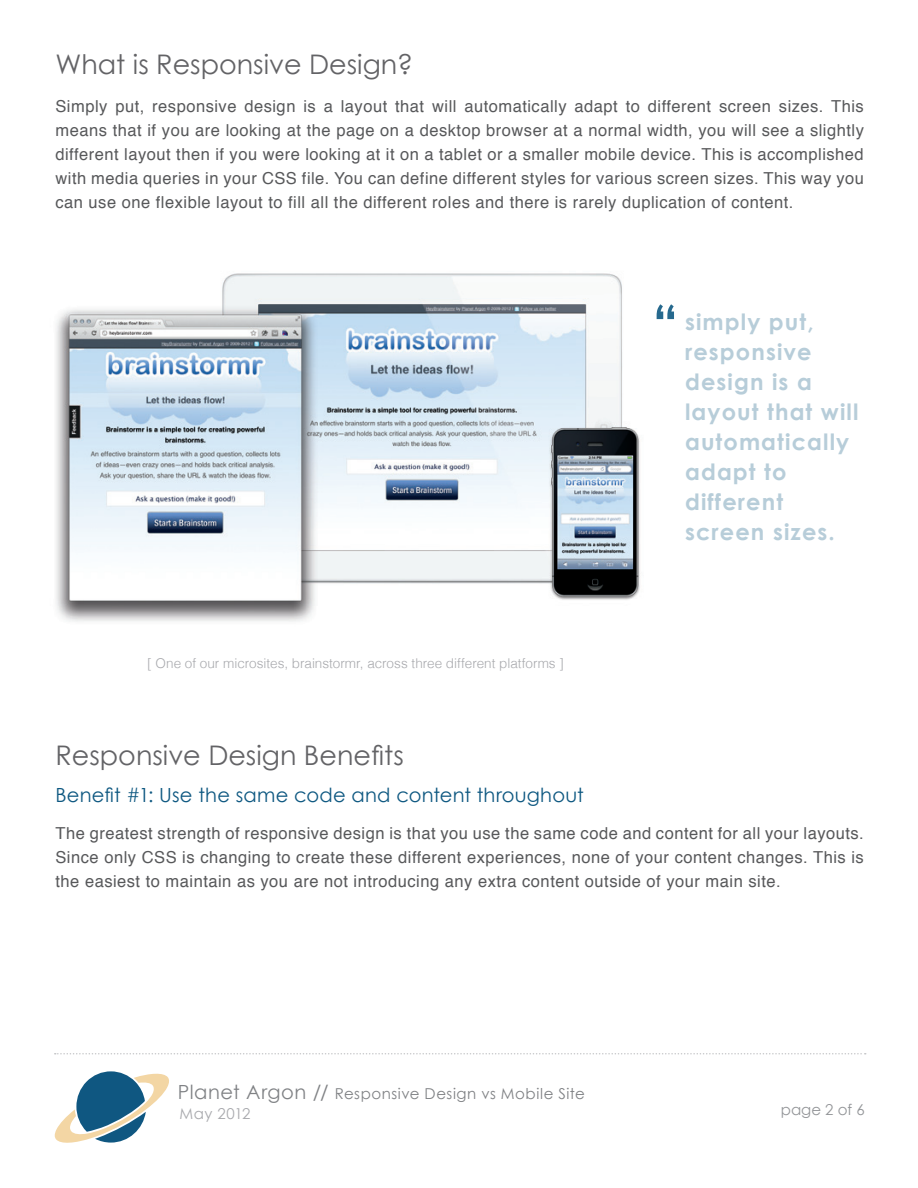
<style>
.page{position:relative;width:918px;height:1188px;background:#fff}
.page>*{position:absolute;margin:0;border:0;box-sizing:border-box;transform-origin:0 0}
.t1{font:700 54px "Century Gothic";color:#26698e}
.Sub-section_titles{font:27px "Century Gothic";color:#636366}
.t2{font:700 22.5px/30px "Century Gothic";letter-spacing:.05em;color:#b7cdd9}
.Paragraph{font:19.5px "Century Gothic";letter-spacing:.01em;color:#0e5881}
.Paragraph-2{font:16.5px/24px "Helvetica";letter-spacing:.03em;color:#57585a;text-align:justify}
.Paragraph-3{font:15px "Century Gothic";letter-spacing:.035em;color:#808285}
.t3{font:15px "Century Gothic";color:#939598}
.Paragraph-4{font:15px "Century Gothic";letter-spacing:.035em;color:#a8a9ad}
.t4{font:300 13.5px "Helvetica";color:#a8a9ad}
.s1{font-size:19.5px}
</style>
<div class="page">
<svg style="left:55px;top:1071px;width:114px;height:72px"></svg>
<svg style="left:55px;top:1053px;width:811px;height:1px"></svg>
<img style="left:56px;top:273px;width:584px;height:349px">
<p class="Sub-section_titles" style="left:55px;top:48px;width:359px">What is Responsive Design?</p>
<p class="Paragraph-2" style="left:55px;top:94px;width:810px">Simply put, responsive design is a layout that will automatically adapt to different screen sizes. This means that if you are looking at the page on a desktop browser at a normal width, you will see a slightly different layout then if you were looking at it on a tablet or a smaller mobile device. This is accomplished with media queries in your CSS file. You can define different styles for various screen sizes. This way you can use one flexible layout to fill all the different roles and there is rarely duplication of content.</p>
<p class="t4" style="left:147px;top:652px;width:418px">[ One of our microsites, brainstormr, across three different platforms ]</p>
<p class="t1" style="left:652px;top:291px;width:27px">“</p>
<p class="t2" style="left:685px;top:306px;width:175px">simply put, responsive design is a layout that will automatically adapt to different screen sizes.</p>
<p class="Sub-section_titles" style="left:55px;top:739px;width:350px">Responsive Design Benefits</p>
<p class="Paragraph" style="left:55px;top:783px;width:530px">Benefit #1: Use the same code and content throughout</p>
<p class="Paragraph-2" style="left:55px;top:822px;width:810px">The greatest strength of responsive design is that you use the same code and content for all your layouts.<br>Since only CSS is changing to create these different experiences, none of your content changes. This is the easiest to maintain as you are not introducing any extra content outside of your main site.</p>
<p class="Paragraph-3" style="left:178px;top:1084px;width:409px"><span class="s1">Planet Argon //</span> Responsive Design vs Mobile Site</p>
<p class="Paragraph-4" style="left:179px;top:1105px;width:73px">May 2012</p>
<p class="t3" style="left:781px;top:1100px;width:85px">page 2 of 6</p>
</div>
